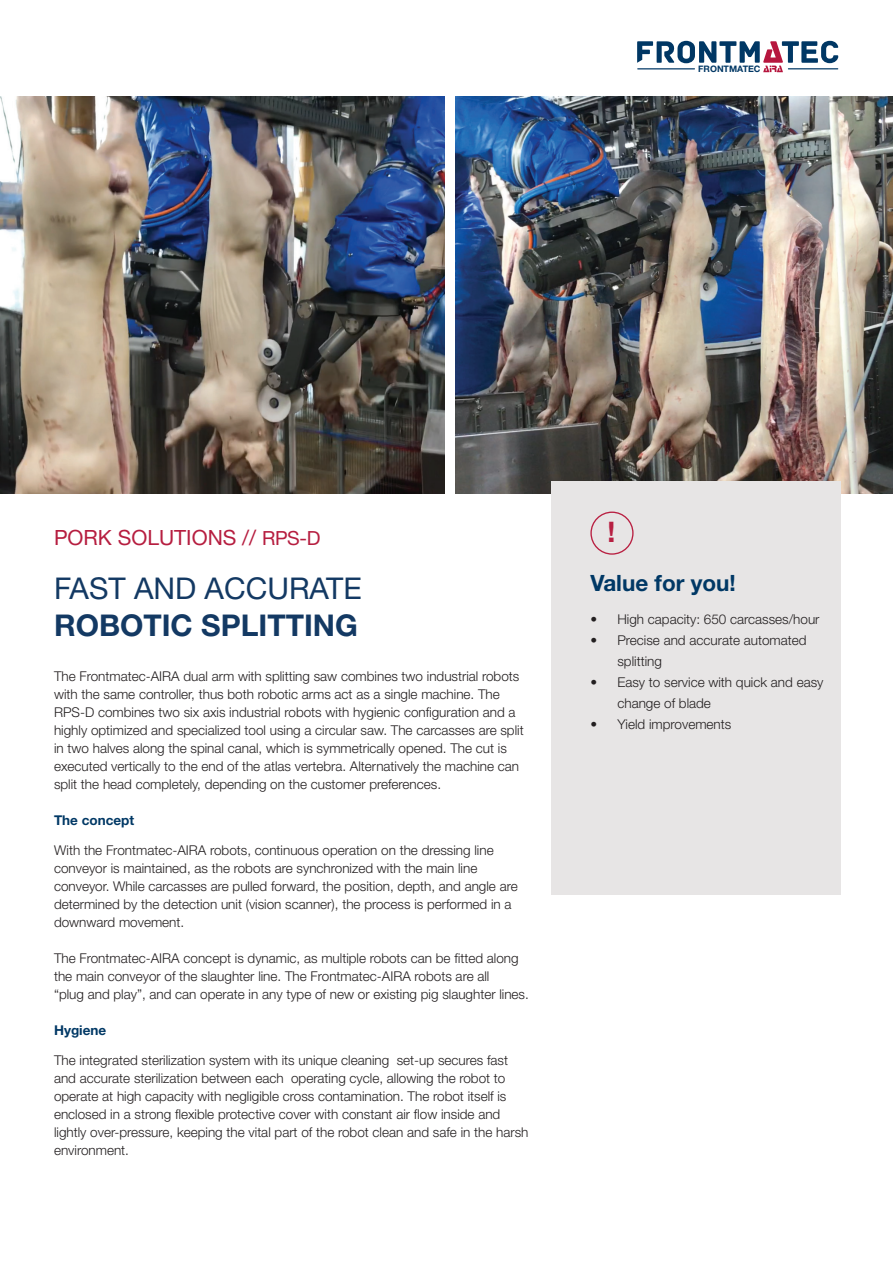
<style>
.page{position:relative;width:893px;height:1263px;background:#fff}
.page>*{position:absolute;margin:0;border:0;box-sizing:border-box;transform-origin:0 0}
.t1{font:700 30px "Helvetica Neue LT Std";color:#133963}
.t2{font:30px "Helvetica Neue LT Std";color:#133963}
.t3{font:700 28.35px "Helvetica Neue LT Std";color:#b71f42}
.t4{font:700 22.5px "Helvetica Neue LT Std";color:#003865}
.t5{font:21px "Helvetica Neue LT Std";color:#b61e40}
.t6{font:300 13.5px/18px "Helvetica Neue LT Std";color:#231f20}
.t7{font:700 13.5px "Helvetica Neue LT Std";color:#003865}
.t8{font:700 9px "Helvetica Neue LT Std";color:#003764}
.s1{font-size:19.5px}
</style>
<div class="page">
<img style="left:455px;top:96px;width:438px;height:397px">
<div style="left:551px;top:481px;width:289px;height:413px;background:#e7e5e5"></div>
<div style="left:590px;top:511px;width:44px;height:44px;border:1px solid #b92042;border-radius:50%"></div>
<svg style="left:637px;top:41px;width:201px;height:31px"></svg>
<hr style="left:788px;top:68px;width:50px;height:1px;background:#003764">
<img style="left:0;top:96px;width:445px;height:397px">
<p class="t8" style="left:698px;top:63px;width:64px">FRONTMATEC</p>
<p class="t5" style="left:54px;top:525px;width:268px">PORK SOLUTIONS // <span class="s1">RPS-D</span></p>
<p class="t2" style="left:54px;top:570px;width:309px">FAST AND ACCURATE</p>
<p class="t1" style="left:54px;top:607px;width:305px">ROBOTIC SPLITTING</p>
<p class="t6" style="left:54px;top:667px;width:471px">The Frontmatec-AIRA dual arm with splitting saw combines two industrial robots with the same controller, thus both robotic arms act as a single machine. The RPS-D combines two six axis industrial robots with hygienic configuration and a highly optimized and specialized tool using a circular saw. The carcasses are split in two halves along the spinal canal, which is symmetrically opened. The cut is executed vertically to the end of the atlas vertebra. Alternatively the machine can split the head completely, depending on the customer preferences.</p>
<p class="t7" style="left:54px;top:812px;width:82px">The concept</p>
<p class="t6" style="left:54px;top:841px;width:465px">With the Frontmatec-AIRA robots, continuous operation on the dressing line conveyor is maintained, as the robots are synchronized with the main line conveyor. While carcasses are pulled forward, the position, depth, and angle are determined by the detection unit (vision scanner), the process is performed in a downward movement.</p>
<p class="t6" style="left:54px;top:949px;width:466px">The Frontmatec-AIRA concept is dynamic, as multiple robots can be fitted along the main conveyor of the slaughter line. The Frontmatec-AIRA robots are all</p>
<p class="t6" style="left:54px;top:985px;width:476px">“plug and play”, and can operate in any type of new or existing pig slaughter lines.</p>
<p class="t7" style="left:54px;top:1022px;width:54px">Hygiene</p>
<p class="t6" style="left:54px;top:1051px;width:476px">The integrated sterilization system with its unique cleaning set-up secures fast and accurate sterilization between each operating cycle, allowing the robot to operate at high capacity with negligible cross contamination. The robot itself is enclosed in a strong flexible protective cover with constant air flow inside and lightly over-pressure, keeping the vital part of the robot clean and safe in the harsh environment.</p>
<p class="t3" style="left:608px;top:514px;width:9px">!</p>
<p class="t4" style="left:590px;top:569px;width:147px">Value for you!</p>
<p class="t6" style="left:590px;top:610px;width:231px">• High capacity: 650 carcasses/hour</p>
<p class="t6" style="left:617px;top:629px;width:191px;line-height:21px;text-indent:-27px">• Precise and accurate automated splitting</p>
<p class="t6" style="left:617px;top:671px;width:208px;line-height:21px;text-indent:-27px">• Easy to service with quick and easy change of blade</p>
<p class="t6" style="left:590px;top:715px;width:142px">• Yield improvements</p>
</div>
